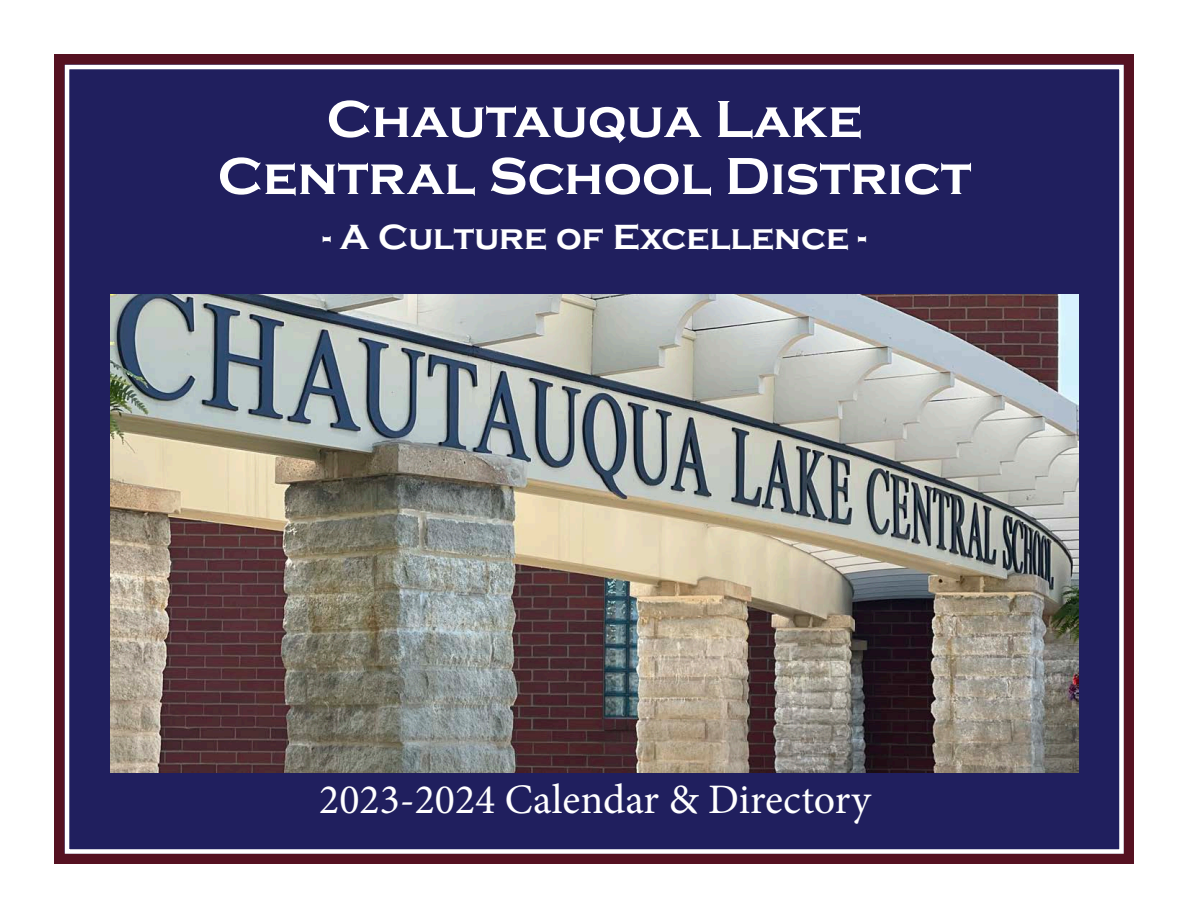
<style>
.page{position:relative;width:1188px;height:918px;background:#fff}
.page>*{position:absolute;margin:0;border:0;box-sizing:border-box;transform-origin:0 0}
.t1{font:700 54px "Copperplate Gothic";color:#fff}
.t2{font:42px "Minion Pro";color:#fff}
.t3{font:700 36px "Copperplate Gothic";color:#fff}
</style>
<div class="page">
<div style="left:54px;top:54px;width:1080px;height:810px;background:#201f5e;border:10px solid #551121"></div>
<div style="left:65px;top:65px;width:1059px;height:789px;border:4px solid #fff"></div>
<img style="left:110px;top:295px;width:969px;height:477px">
<p class="t1" style="left:327px;top:89px;width:538px">Chautauqua Lake</p>
<p class="t1" style="left:218px;top:146px;width:755px">Central School District</p>
<p class="t3" style="left:323px;top:217px;width:545px">- A Culture of Excellence -</p>
<p class="t2" style="left:319px;top:772px;width:553px">2023-2024 Calendar &amp; Directory</p>
</div>
